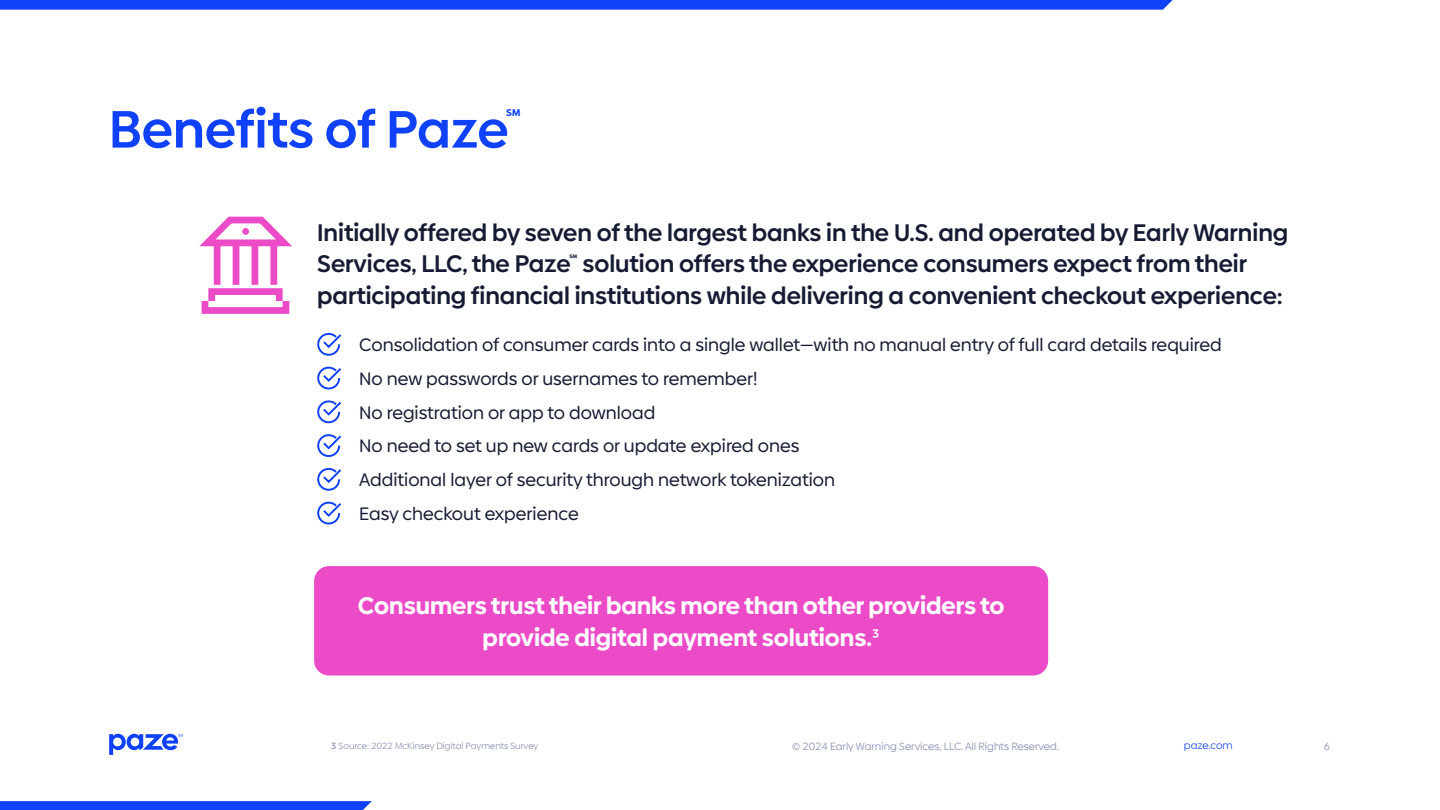
<style>
.page{position:relative;width:1440px;height:810px;background:#fff}
.page>*{position:absolute;margin:0;border:0;box-sizing:border-box;transform-origin:0 0}
.small_section_header{font:600 52.5px "Paze Sans";color:#0f42f8}
.small_headline{font:600 24px/31.5px "Paze Sans";color:#151b33}
.small_headline-2{font:700 24px/31.5px "Paze Sans";color:#fff;text-align:center}
.bullet-icons{font:18px "Paze Sans";color:#151b33}
.t1{font:300 10.5px "Paze Sans";color:#818bb1}
.t2{font:300 10.5px "Paze Sans";color:#0f42f8}
.footnote{font:300 9px "Paze Sans";color:#818bb1}
.s1{font-weight:500}
</style>
<div class="page">
<svg style="left:109px;top:734px;width:74px;height:21px"></svg>
<svg style="left:0;top:0;width:1173px;height:10px;background:#1849f8"></svg>
<svg style="left:0;top:801px;width:372px;height:9px;background:#1446f8"></svg>
<svg style="left:317px;top:332px;width:25px;height:24px"></svg>
<svg style="left:317px;top:366px;width:25px;height:24px"></svg>
<svg style="left:317px;top:400px;width:25px;height:24px"></svg>
<svg style="left:317px;top:434px;width:24px;height:23px"></svg>
<svg style="left:317px;top:467px;width:25px;height:24px"></svg>
<svg style="left:317px;top:501px;width:25px;height:24px"></svg>
<div style="left:314px;top:566px;width:734px;height:110px;background:#ec4bc8;border-radius:15px"></div>
<svg style="left:199px;top:216px;width:93px;height:98px"></svg>
<div style="left:242px;top:228px;width:7px;height:7px;background:#ec4bc8;border-radius:50%"></div>
<p class="small_section_header" style="left:109px;top:96px;width:414px">Benefits of Paze<sup>◊</sup></p>
<p class="small_headline" style="left:317px;top:217px;width:973px">Initially offered by seven of the largest banks in the U.S. and operated by Early Warning<br>Services, LLC, the Paze<sup>◊</sup> solution offers the experience consumers expect from their participating financial institutions while delivering a convenient checkout experience:</p>
<p class="bullet-icons" style="left:359px;top:334px;width:864px">Consolidation of consumer cards into a single wallet—with no manual entry of full card details required</p>
<p class="bullet-icons" style="left:359px;top:368px;width:400px">No new passwords or usernames to remember!</p>
<p class="bullet-icons" style="left:359px;top:402px;width:298px">No registration or app to download</p>
<p class="bullet-icons" style="left:359px;top:435px;width:442px">No need to set up new cards or update expired ones</p>
<p class="bullet-icons" style="left:359px;top:469px;width:477px">Additional layer of security through network tokenization</p>
<p class="bullet-icons" style="left:359px;top:503px;width:221px">Easy checkout experience</p>
<p class="small_headline-2" style="left:358px;top:590px;width:648px">Consumers trust their banks more than other providers to provide digital payment solutions.<span class="s1">3</span></p>
<p class="footnote" style="left:331px;top:740px;width:209px"><span class="s1">3</span> Source: 2022 McKinsey Digital Payments Survey</p>
<p class="t1" style="left:792px;top:740px;width:269px">© 2024 Early Warning Services, LLC. All Rights Reserved.</p>
<p class="t2" style="left:1184px;top:740px;width:50px">paze.com</p>
<p class="t1" style="left:1324px;top:740px;width:8px">6</p>
</div>
